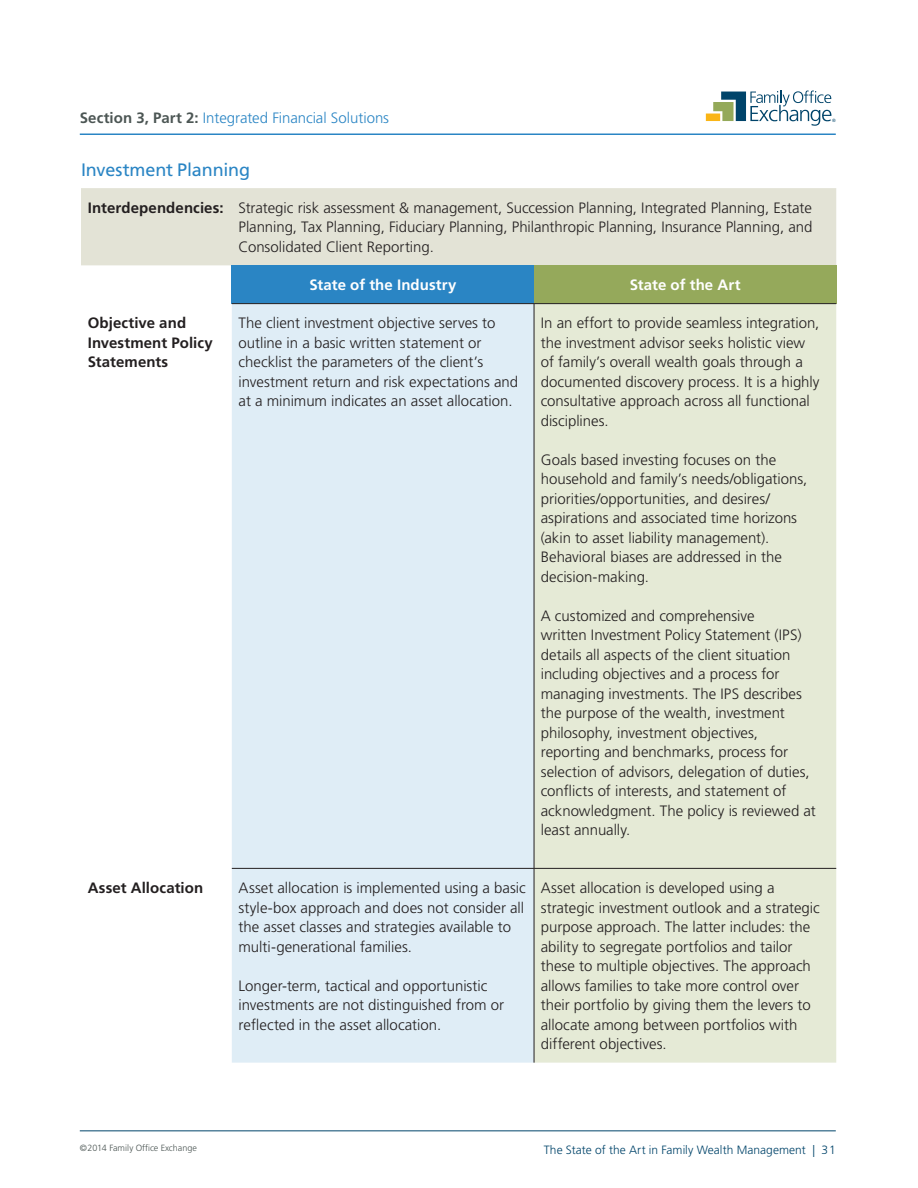
<style>
.page{position:relative;width:918px;height:1188px;background:#fff}
.page>*{position:absolute;margin:0;border:0;box-sizing:border-box;transform-origin:0 0}
.Header_2{font:18px "Frutiger LT";letter-spacing:-.005em;color:#2a85c4}
.Body_Copy{font:300 15px/19.5px "Frutiger LT";color:#231f20}
.Body_Copy-2{font:700 15px/19.5px "Frutiger LT";letter-spacing:.005em;color:#231f20}
.t1{font:300 15px "Frutiger LT";letter-spacing:-.005em;color:#2a85c4}
.Body_Copy-3{font:700 15px "Frutiger LT";letter-spacing:.005em;color:#fff}
.t2{font:300 12px "Frutiger LT";letter-spacing:.005em;color:#00446a}
.t3{font:300 9px "Frutiger LT";color:#4c5654}
.t4{font:300 4.65px "Frutiger LT";color:#00446a}
.s1{font-weight:700;color:#4c5654}
</style>
<div class="page">
<div style="left:706px;top:114px;width:14px;height:7px;background:#fab516"></div>
<svg style="left:713px;top:91px;width:118px;height:35px"></svg>
<hr style="left:80px;top:1130px;width:756px;height:1px;background:#00446a">
<div style="left:81px;top:188px;width:755px;height:77px;background:#e3e3d6"></div>
<div style="left:232px;top:265px;width:302px;height:39px;background:#2a85c4"></div>
<div style="left:534px;top:265px;width:302px;height:39px;background:#95a95b"></div>
<div style="left:232px;top:304px;width:302px;height:759px;background:#dfedf6"></div>
<div style="left:535px;top:304px;width:301px;height:759px;background:#e5ead6"></div>
<hr style="left:232px;top:303px;width:302px;height:1px;background:#231f20">
<hr style="left:534px;top:303px;width:302px;height:1px;background:#231f20">
<hr style="left:534px;top:304px;width:1px;height:564px;background:#231f20">
<hr style="left:232px;top:868px;width:302px;height:1px;background:#231f20">
<hr style="left:534px;top:868px;width:302px;height:1px;background:#231f20">
<hr style="left:534px;top:869px;width:1px;height:194px;background:#231f20">
<hr style="left:80px;top:134px;width:756px;height:1px;background:#2a85c4">
<p class="t1" style="left:80px;top:109px;width:311px"><span class="s1">Section 3, Part 2:</span> Integrated Financial Solutions</p>
<p class="t4" style="left:832px;top:117px;width:5px">®</p>
<p class="Header_2" style="left:81px;top:159px;width:171px">Investment Planning</p>
<p class="Body_Copy-2" style="left:88px;top:198px;width:137px">Interdependencies:</p>
<p class="Body_Copy" style="left:239px;top:198px;width:575px;text-align:justify">Strategic risk assessment &amp; management, Succession Planning, Integrated Planning, Estate Planning, Tax Planning, Fiduciary Planning, Philanthropic Planning, Insurance Planning, and Consolidated Client Reporting.</p>
<p class="Body_Copy-3" style="left:309px;top:276px;width:149px">State of the Industry</p>
<p class="Body_Copy-3" style="left:630px;top:276px;width:112px">State of the Art</p>
<p class="Body_Copy-2" style="left:88px;top:313px;width:127px">Objective and<br>Investment Policy<br>Statements</p>
<p class="Body_Copy" style="left:239px;top:314px;width:281px">The client investment objective serves to outline in a basic written statement or checklist the parameters of the client’s investment return and risk expectations and at a minimum indicates an asset allocation.</p>
<p class="Body_Copy" style="left:541px;top:314px;width:280px">In an effort to provide seamless integration, the investment advisor seeks holistic view of family’s overall wealth goals through a documented discovery process. It is a highly consultative approach across all functional disciplines.</p>
<p class="Body_Copy" style="left:541px;top:450px;width:268px">Goals based investing focuses on the household and family’s needs/obligations, priorities/opportunities, and desires/ aspirations and associated time horizons (akin to asset liability management).<br>Behavioral biases are addressed in the decision-making.</p>
<p class="Body_Copy" style="left:541px;top:606px;width:277px">A customized and comprehensive<br>written Investment Policy Statement (IPS) details all aspects of the client situation including objectives and a process for managing investments. The IPS describes the purpose of the wealth, investment philosophy, investment objectives, reporting and benchmarks, process for selection of advisors, delegation of duties, conflicts of interests, and statement of acknowledgment. The policy is reviewed at least annually.</p>
<p class="Body_Copy-2" style="left:88px;top:878px;width:117px">Asset Allocation</p>
<p class="Body_Copy" style="left:239px;top:878px;width:289px">Asset allocation is implemented using a basic style-box approach and does not consider all the asset classes and strategies available to multi-generational families.</p>
<p class="Body_Copy" style="left:239px;top:976px;width:267px">Longer-term, tactical and opportunistic investments are not distinguished from or reflected in the asset allocation.</p>
<p class="Body_Copy" style="left:541px;top:878px;width:281px">Asset allocation is developed using a strategic investment outlook and a strategic purpose approach. The latter includes: the ability to segregate portfolios and tailor these to multiple objectives. The approach allows families to take more control over their portfolio by giving them the levers to allocate among between portfolios with different objectives.</p>
<p class="t3" style="left:80px;top:1143px;width:119px">©2014 Family Office Exchange</p>
<p class="t2" style="left:544px;top:1143px;width:294px">The State of the Art in Family Wealth Management | 31</p>
</div>
